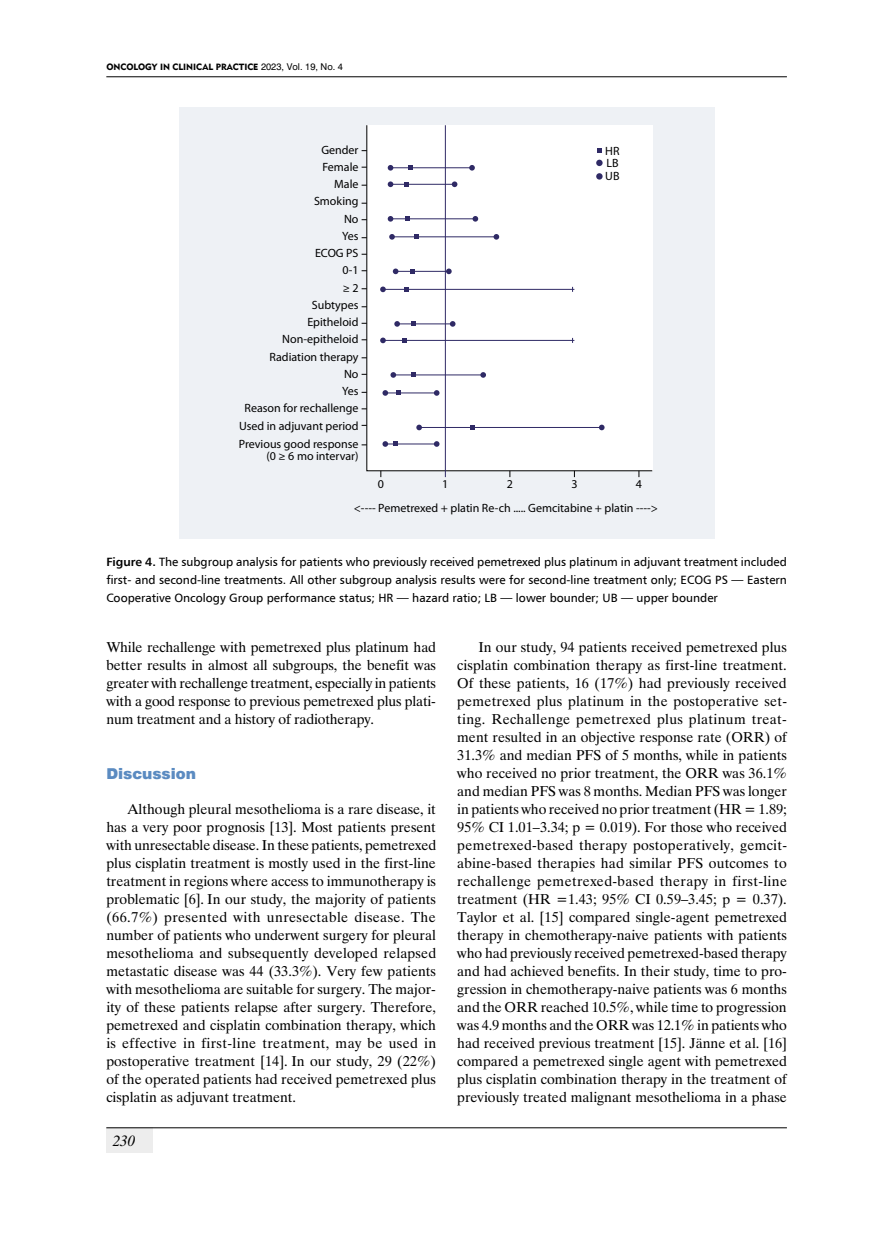
<style>
.page{position:relative;width:872px;height:1234px;background:#fff}
.page>*{position:absolute;margin:0;border:0;box-sizing:border-box;transform-origin:0 0}
.t1{font:15px "Swis 721 Blk EU";color:#5b8bc1}
.t2{font:italic 15px "Time Ibis EE";color:#000}
.t3{font:14.25px/18px "Time Ibis EE";color:#000;text-align:justify}
.t4{font:12px/18px "Humnst 777 EU";color:#000;text-align:justify}
.t5{font:12px/17.2px "Myriad Pro";color:#000}
.t6{font:9px "Geometric 415 Blk EU";color:#000}
.s1{font-family:"Swis 721 PL";font-size:8.7px}
.s2{font-weight:700}
</style>
<div class="page">
<div style="left:106px;top:1127px;width:47px;height:25px;background:#ededed"></div>
<hr style="left:106px;top:76px;width:681px;height:1px;background:#000">
<hr style="left:106px;top:1127px;width:681px;height:1px;background:#000">
<div style="left:179px;top:107px;width:535px;height:431px;background:#eef1f5"></div>
<div style="left:366px;top:125px;width:287px;height:346px;background:#fff"></div>
<hr style="left:445px;top:125px;width:1px;height:352px;background:#2f2a65">
<p class="t6" style="left:106px;top:61px;width:238px">ONCOLOGY IN CLINICAL PRACTICE <span class="s1">2023, Vol. 19, No. 4</span></p>
<p class="t5" style="left:239px;top:141px;width:121px;text-align:right">Gender<br>Female<br>Male<br>Smoking<br>No<br>Yes<br>ECOG PS<br>0-1<br>≥ 2<br>Subtypes<br>Epitheloid<br>Non-epitheloid<br>Radiation therapy<br>No<br>Yes<br>Reason for rechallenge<br>Used in adjuvant period<br>Previous good response</p>
<p class="t5" style="left:266px;top:447px;width:94px">(0 ≥ 6 mo intervar)</p>
<p class="t5" style="left:605px;top:145px;width:16px;line-height:12px">HR<br>LB</p>
<p class="t5" style="left:605px;top:168px;width:16px">UB</p>
<p class="t5" style="left:378px;top:475px;width:8px">0</p>
<p class="t5" style="left:442px;top:475px;width:8px">1</p>
<p class="t5" style="left:507px;top:475px;width:8px">2</p>
<p class="t5" style="left:571px;top:475px;width:8px">3</p>
<p class="t5" style="left:636px;top:475px;width:8px">4</p>
<p class="t5" style="left:354px;top:499px;width:305px">&lt;---- Pemetrexed + platin Re-ch ..... Gemcitabine + platin ----&gt;</p>
<p class="t4" style="left:106px;top:552px;width:682px"><span class="s2">Figure 4.</span> The subgroup analysis for patients who previously received pemetrexed plus platinum in adjuvant treatment included first- and second-line treatments. All other subgroup analysis results were for second-line treatment only; ECOG PS — Eastern Cooperative Oncology Group performance status; HR — hazard ratio; LB — lower bounder; UB — upper bounder</p>
<p class="t3" style="left:106px;top:637px;width:331px">While rechallenge with pemetrexed plus platinum had better results in almost all subgroups, the benefit was greater with rechallenge treatment, especially in patients with a good response to previous pemetrexed plus plati&shy;num treatment and a history of radiotherapy.</p>
<p class="t3" style="left:457px;top:637px;width:331px;text-indent:21px">In our study, 94 patients received pemetrexed plus cisplatin combination therapy as first-line treatment.<br>Of these patients, 16 (17%) had previously received pemetrexed plus platinum in the postoperative set&shy;ting. Rechallenge pemetrexed plus platinum treat&shy;ment resulted in an objective response rate (ORR) of 31.3% and median PFS of 5 months, while in patients who received no prior treatment, the ORR was 36.1% and median PFS was 8 months. Median PFS was longer in patients who received no prior treatment (HR = 1.89; 95% CI 1.01–3.34; p = 0.019). For those who received pemetrexed-based therapy postoperatively, gemcit&shy;abine-based therapies had similar PFS outcomes to rechallenge pemetrexed-based therapy in first-line treatment (HR =1.43; 95% CI 0.59–3.45; p = 0.37).<br>Taylor et al. [15] compared single-agent pemetrexed therapy in chemotherapy-naive patients with patients who had previously received pemetrexed-based therapy and had achieved benefits. In their study, time to pro&shy;gression in chemotherapy-naive patients was 6 months and the ORR reached 10.5%, while time to progression was 4.9 months and the ORR was 12.1% in patients who had received previous treatment [15]. Jänne et al. [16] compared a pemetrexed single agent with pemetrexed plus cisplatin combination therapy in the treatment of previously treated malignant mesothelioma in a phase</p>
<p class="t1" style="left:106px;top:763px;width:91px">Discussion</p>
<p class="t3" style="left:106px;top:799px;width:331px;text-indent:21px">Although pleural mesothelioma is a rare disease, it has a very poor prognosis [13]. Most patients present with unresectable disease. In these patients, pemetrexed plus cisplatin treatment is mostly used in the first-line treatment in regions where access to immunotherapy is problematic [6]. In our study, the majority of patients (66.7%) presented with unresectable disease. The number of patients who underwent surgery for pleural mesothelioma and subsequently developed relapsed metastatic disease was 44 (33.3%). Very few patients with mesothelioma are suitable for surgery. The major&shy;ity of these patients relapse after surgery. Therefore, pemetrexed and cisplatin combination therapy, which is effective in first-line treatment, may be used in postoperative treatment [14]. In our study, 29 (22%) of the operated patients had received pemetrexed plus cisplatin as adjuvant treatment.</p>
<p class="t2" style="left:113px;top:1131px;width:24px">230</p>
</div>
